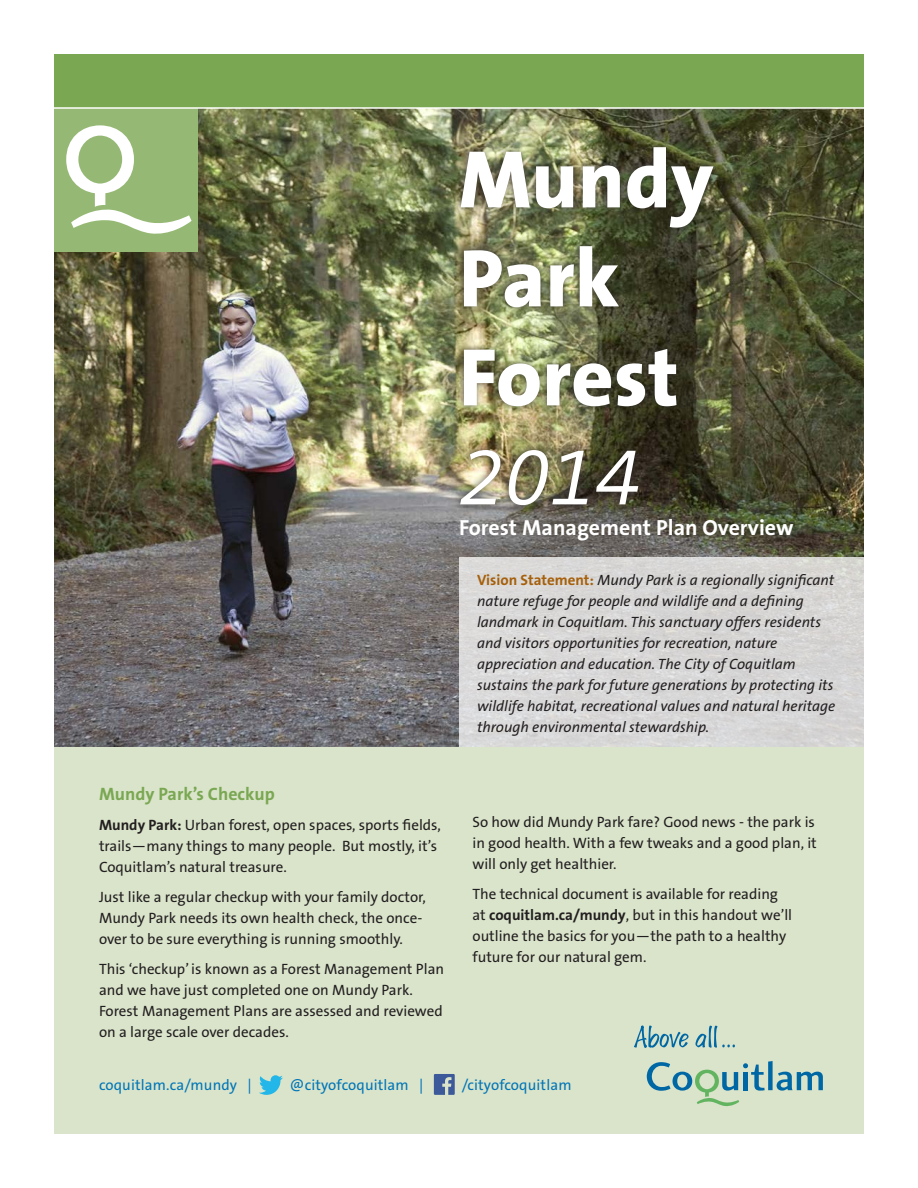
<style>
.page{position:relative;width:918px;height:1188px;background:#fff}
.page>*{position:absolute;margin:0;border:0;box-sizing:border-box;transform-origin:0 0}
.t1{font:800 82.5px/99px "The Sans B8";color:#fff}
.t2{font:700 21.9px "The Sans B7";color:#fff}
.body{font:700 18px "The Sans B7";color:#7aa752}
.body-2{font:15px/21px "The Sans B5 Plain";color:#231f20}
.body-3{font:italic 15px/21px "The Sans B5 Plain";color:#231f20}
.social_media{font:15px "The Sans B5 Plain";letter-spacing:.01em;color:#0075b8}
.s1{font-family:"The Sans B4";font-weight:300;font-style:italic}
.s2{font-family:"The Sans B7";font-weight:700;font-style:normal;color:#a6600b}
.s3{font-family:"The Sans B7";font-weight:700}
</style>
<div class="page">
<img style="left:54px;top:109px;width:810px;height:638px">
<div style="left:459px;top:557px;width:405px;height:195px;background:#d8d7d6"></div>
<div style="left:54px;top:747px;width:810px;height:387px;background:#d9e4ca"></div>
<div style="left:453px;top:139px;width:268px;height:374px;background:#231f20;opacity:.75"></div>
<svg style="left:647px;top:1061px;width:176px;height:46px"></svg>
<svg style="left:634px;top:1025px;width:55px;height:23px"></svg>
<svg style="left:695px;top:1026px;width:40px;height:22px"></svg>
<div style="left:54px;top:54px;width:810px;height:54px;background:#7aa752"></div>
<div style="left:54px;top:108px;width:144px;height:144px;background:#95b974"></div>
<svg style="left:66px;top:125px;width:126px;height:109px"></svg>
<svg style="left:259px;top:1075px;width:24px;height:20px"></svg>
<svg style="left:434px;top:1074px;width:21px;height:21px"></svg>
<hr style="left:54px;top:107px;width:810px;height:2px;background:#fff">
<p class="t1" style="left:459px;top:132px;width:256px">Mundy<br>Park<br>Forest<br><span class="s1">2014</span></p>
<p class="t2" style="left:459px;top:516px;width:336px">Forest Management Plan Overview</p>
<p class="body-3" style="left:477px;top:570px;width:360px"><span class="s2">Vision Statement:</span> Mundy Park is a regionally significant nature refuge for people and wildlife and a defining landmark in Coquitlam. This sanctuary offers residents and visitors opportunities for recreation, nature appreciation and education. The City of Coquitlam sustains the park for future generations by protecting its wildlife habitat, recreational values and natural heritage through environmental stewardship.</p>
<p class="body" style="left:99px;top:784px;width:177px">Mundy Park’s Checkup</p>
<p class="body-2" style="left:99px;top:815px;width:343px"><span class="s3">Mundy Park:</span> Urban forest, open spaces, sports fields, trails—many things to many people. But mostly, it’s<br>Coquitlam’s natural treasure.</p>
<p class="body-2" style="left:99px;top:887px;width:328px">Just like a regular checkup with your family doctor,<br>Mundy Park needs its own health check, the once&shy;over to be sure everything is running smoothly.</p>
<p class="body-2" style="left:99px;top:959px;width:347px">This ‘checkup’ is known as a Forest Management Plan and we have just completed one on Mundy Park.<br>Forest Management Plans are assessed and reviewed on a large scale over decades.</p>
<p class="body-2" style="left:472px;top:812px;width:346px">So how did Mundy Park fare? Good news - the park is in good health. With a few tweaks and a good plan, it will only get healthier.</p>
<p class="body-2" style="left:472px;top:884px;width:321px">The technical document is available for reading at <span class="s3">coquitlam.ca/mundy</span>, but in this handout we’ll outline the basics for you—the path to a healthy future for our natural gem.</p>
<p class="social_media" style="left:99px;top:1078px;width:154px">coquitlam.ca/mundy |</p>
<p class="social_media" style="left:290px;top:1078px;width:135px">@cityofcoquitlam |</p>
<p class="social_media" style="left:462px;top:1078px;width:111px">/cityofcoquitlam</p>
</div>
